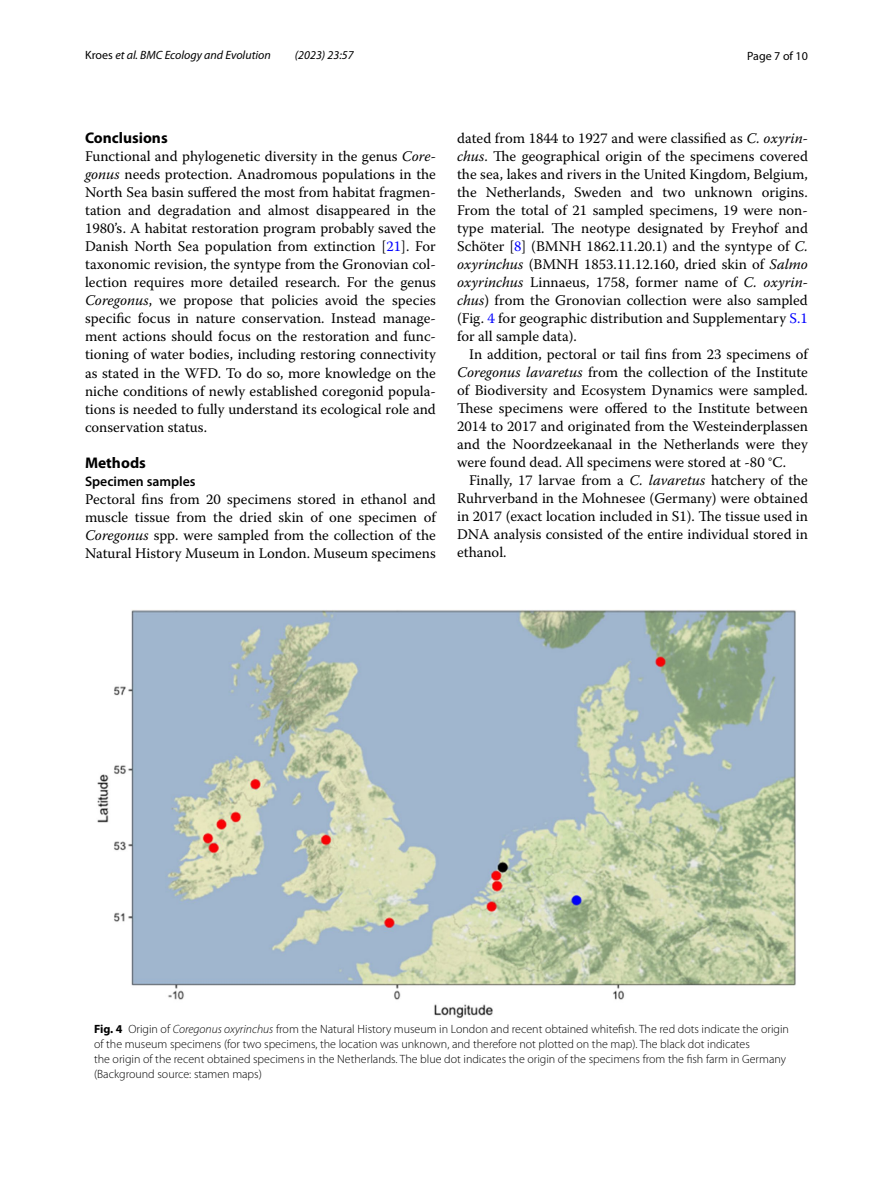
<style>
.page{position:relative;width:893px;height:1187px;background:#fff}
.page>*{position:absolute;margin:0;border:0;box-sizing:border-box;transform-origin:0 0}
.t1{font:700 15.45px "Myriad Pro";color:#000}
.t2{font:14.7px/18px "Warnock Pro";color:#000;text-align:justify}
.t3{font:600 13.8px "Myriad Pro";color:#000}
.t4{font:300 12px/15px "Myriad Pro";color:#000}
.t5{font:italic 12px "Myriad Pro";color:#000}
.t6{font:12px "Myriad Pro";color:#000}
.s1{font-style:normal}
.s2{font-style:italic}
.s3{color:#00f}
.s4{font-weight:700}
</style>
<div class="page">
<img style="left:97px;top:610px;width:699px;height:408px">
<p class="t5" style="left:85px;top:48px;width:187px"><span class="s1">Kroes</span> et al. BMC Ecology and Evolution</p>
<p class="t5" style="left:295px;top:48px;width:60px">(2023) 23:57</p>
<p class="t6" style="left:747px;top:48px;width:62px">Page 7 of 10</p>
<p class="t1" style="left:85px;top:128px;width:84px">Conclusions</p>
<p class="t2" style="left:85px;top:147px;width:352px">Functional and phylogenetic diversity in the genus <span class="s2">Core&shy;gonus</span> needs protection. Anadromous populations in the North Sea basin suffered the most from habitat fragmen&shy;tation and degradation and almost disappeared in the 1980’s. A habitat restoration program probably saved the Danish North Sea population from extinction [<span class="s3">21</span>]. For taxonomic revision, the syntype from the Gronovian col&shy;lection requires more detailed research. For the genus <span class="s2">Coregonus</span>, we propose that policies avoid the species specific focus in nature conservation. Instead manage&shy;ment actions should focus on the restoration and func&shy;tioning of water bodies, including restoring connectivity as stated in the WFD. To do so, more knowledge on the niche conditions of newly established coregonid popula&shy;tions is needed to fully understand its ecological role and conservation status.</p>
<p class="t1" style="left:85px;top:452px;width:62px">Methods</p>
<p class="t3" style="left:85px;top:472px;width:112px">Specimen samples</p>
<p class="t2" style="left:85px;top:489px;width:352px">Pectoral fins from 20 specimens stored in ethanol and muscle tissue from the dried skin of one specimen of <span class="s2">Coregonus</span> spp. were sampled from the collection of the Natural History Museum in London. Museum specimens</p>
<p class="t2" style="left:457px;top:128px;width:352px">dated from 1844 to 1927 and were classified as <span class="s2">C. oxyrin&shy;chus</span>. The geographical origin of the specimens covered the sea, lakes and rivers in the United Kingdom, Belgium, the Netherlands, Sweden and two unknown origins.<br>From the total of 21 sampled specimens, 19 were non&shy;type material. The neotype designated by Freyhof and Schöter [<span class="s3">8</span>] (BMNH 1862.11.20.1) and the syntype of <span class="s2">C. oxyrinchus</span> (BMNH 1853.11.12.160, dried skin of <span class="s2">Salmo oxyrinchus</span> Linnaeus, 1758, former name of <span class="s2">C. oxyrin&shy;chus</span>) from the Gronovian collection were also sampled (Fig. <span class="s3">4</span> for geographic distribution and Supplementary <span class="s3">S.1 </span>for all sample data).</p>
<p class="t2" style="left:457px;top:344px;width:352px;text-indent:12px">In addition, pectoral or tail fins from 23 specimens of <span class="s2">Coregonus lavaretus</span> from the collection of the Institute of Biodiversity and Ecosystem Dynamics were sampled.<br>These specimens were offered to the Institute between 2014 to 2017 and originated from the Westeinderplassen and the Noordzeekanaal in the Netherlands were they were found dead. All specimens were stored at -80 °C.</p>
<p class="t2" style="left:457px;top:470px;width:352px;text-indent:12px">Finally, 17 larvae from a <span class="s2">C. lavaretus</span> hatchery of the Ruhrverband in the Mohnesee (Germany) were obtained in 2017 (exact location included in S1). The tissue used in DNA analysis consisted of the entire individual stored in ethanol.</p>
<p class="t4" style="left:94px;top:1021px;width:696px"><span class="s4">Fig. 4</span> Origin of <span class="s2">Coregonus oxyrinchus</span> from the Natural History museum in London and recent obtained whitefish. The red dots indicate the origin of the museum specimens (for two specimens, the location was unknown, and therefore not plotted on the map). The black dot indicates<br>the origin of the recent obtained specimens in the Netherlands. The blue dot indicates the origin of the specimens from the fish farm in Germany (Background source: stamen maps)</p>
</div>
